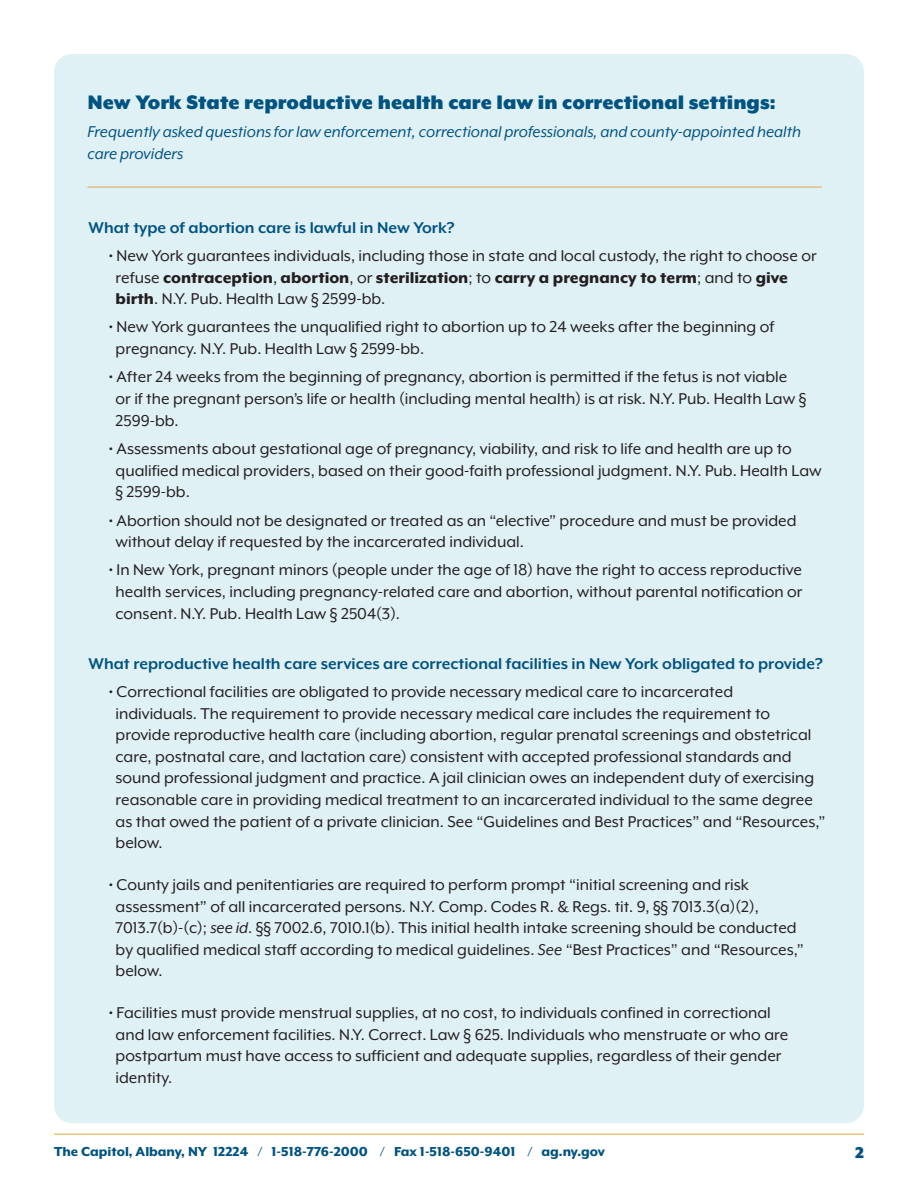
<style>
.page{position:relative;width:918px;height:1188px;background:#fff}
.page>*{position:absolute;margin:0;border:0;box-sizing:border-box;transform-origin:0 0}
.t1{font:900 22.5px "Mr Eaves XL Mod OT";color:#015381}
.t2{font:18px/21.6px "Mr Eaves XL Mod OT";color:#231f20}
.t3{font:700 18px "Mr Eaves XL Mod OT";color:#015381}
.t4{font:800 18px/21.6px "Mr Eaves XL Mod OT";color:#231f20}
.t5{font:italic 18px/21.6px "Mr Eaves XL Mod OT";color:#015381}
.t6{font:900 18px "Mr Eaves XL Mod OT";color:#015381}
.t7{font:800 15px "Mr Eaves XL Mod OT";color:#015381}
.s1{font-weight:400}
.s2{font-style:italic}
</style>
<div class="page">
<div style="left:54px;top:54px;width:810px;height:1069px;background:#e0f1f6;border-radius:18px"></div>
<hr style="left:87px;top:187px;width:735px;height:1px;background:#d9ab45">
<hr style="left:54px;top:1134px;width:810px;height:1px;background:#d9ab45">
<p class="t1" style="left:87px;top:89px;width:690px">New York State reproductive health care law in correctional settings:</p>
<p class="t5" style="left:87px;top:121px;width:715px">Frequently asked questions for law enforcement, correctional professionals, and county-appointed health care providers</p>
<p class="t3" style="left:89px;top:217px;width:368px">What type of abortion care is lawful in New York?</p>
<p class="t2" style="left:109px;top:245px;width:709px">• New York guarantees individuals, including those in state and local custody, the right to choose or</p>
<p class="t4" style="left:116px;top:266px;width:674px"><span class="s1">refuse</span> contraception<span class="s1">,</span> abortion<span class="s1">, or</span> sterilization<span class="s1">; to</span> carry a pregnancy to term<span class="s1">; and to</span> give birth<span class="s1">. N.Y. Pub. Health Law § 2599-bb.</span></p>
<p class="t2" style="left:109px;top:316px;width:667px">• New York guarantees the unqualified right to abortion up to 24 weeks after the beginning of</p>
<p class="t2" style="left:116px;top:338px;width:310px">pregnancy. N.Y. Pub. Health Law § 2599-bb.</p>
<p class="t2" style="left:109px;top:366px;width:680px">• After 24 weeks from the beginning of pregnancy, abortion is permitted if the fetus is not viable</p>
<p class="t2" style="left:116px;top:388px;width:692px">or if the pregnant person’s life or health (including mental health) is at risk. N.Y. Pub. Health Law §<br>2599-bb.</p>
<p class="t2" style="left:109px;top:438px;width:685px">• Assessments about gestational age of pregnancy, viability, and risk to life and health are up to</p>
<p class="t2" style="left:116px;top:459px;width:708px">qualified medical providers, based on their good-faith professional judgment. N.Y. Pub. Health Law § 2599-bb.</p>
<p class="t2" style="left:109px;top:509px;width:689px">• Abortion should not be designated or treated as an “elective” procedure and must be provided</p>
<p class="t2" style="left:116px;top:531px;width:410px">without delay if requested by the incarcerated individual.</p>
<p class="t2" style="left:109px;top:559px;width:695px">• In New York, pregnant minors (people under the age of 18) have the right to access reproductive</p>
<p class="t2" style="left:116px;top:581px;width:688px">health services, including pregnancy-related care and abortion, without parental notification or consent. N.Y. Pub. Health Law § 2504(3).</p>
<p class="t3" style="left:89px;top:653px;width:736px">What reproductive health care services are correctional facilities in New York obligated to provide?</p>
<p class="t2" style="left:109px;top:681px;width:626px">• Correctional facilities are obligated to provide necessary medical care to incarcerated</p>
<p class="t2" style="left:116px;top:702px;width:711px">individuals. The requirement to provide necessary medical care includes the requirement to provide reproductive health care (including abortion, regular prenatal screenings and obstetrical care, postnatal care, and lactation care) consistent with accepted professional standards and sound professional judgment and practice. A jail clinician owes an independent duty of exercising reasonable care in providing medical treatment to an incarcerated individual to the same degree as that owed the patient of a private clinician. See “Guidelines and Best Practices” and “Resources,” below.</p>
<p class="t2" style="left:109px;top:874px;width:642px">• County jails and penitentiaries are required to perform prompt “initial screening and risk</p>
<p class="t2" style="left:116px;top:895px;width:690px">assessment” of all incarcerated persons. N.Y. Comp. Codes R. &amp; Regs. tit. 9, §§ 7013.3(a)(2), 7013.7(b)-(c); <span class="s2">see id</span>. §§ 7002.6, 7010.1(b). This initial health intake screening should be conducted by qualified medical staff according to medical guidelines. <span class="s2">See</span> “Best Practices” and “Resources,” below.</p>
<p class="t2" style="left:109px;top:1002px;width:663px">• Facilities must provide menstrual supplies, at no cost, to individuals confined in correctional</p>
<p class="t2" style="left:116px;top:1024px;width:674px">and law enforcement facilities. N.Y. Correct. Law § 625. Individuals who menstruate or who are postpartum must have access to sufficient and adequate supplies, regardless of their gender identity.</p>
<p class="t7" style="left:54px;top:1143px;width:553px">The Capitol, Albany, NY 12224 / 1-518-776-2000 / Fax 1-518-650-9401 / ag.ny.gov</p>
<p class="t6" style="left:855px;top:1143px;width:10px">2</p>
</div>
